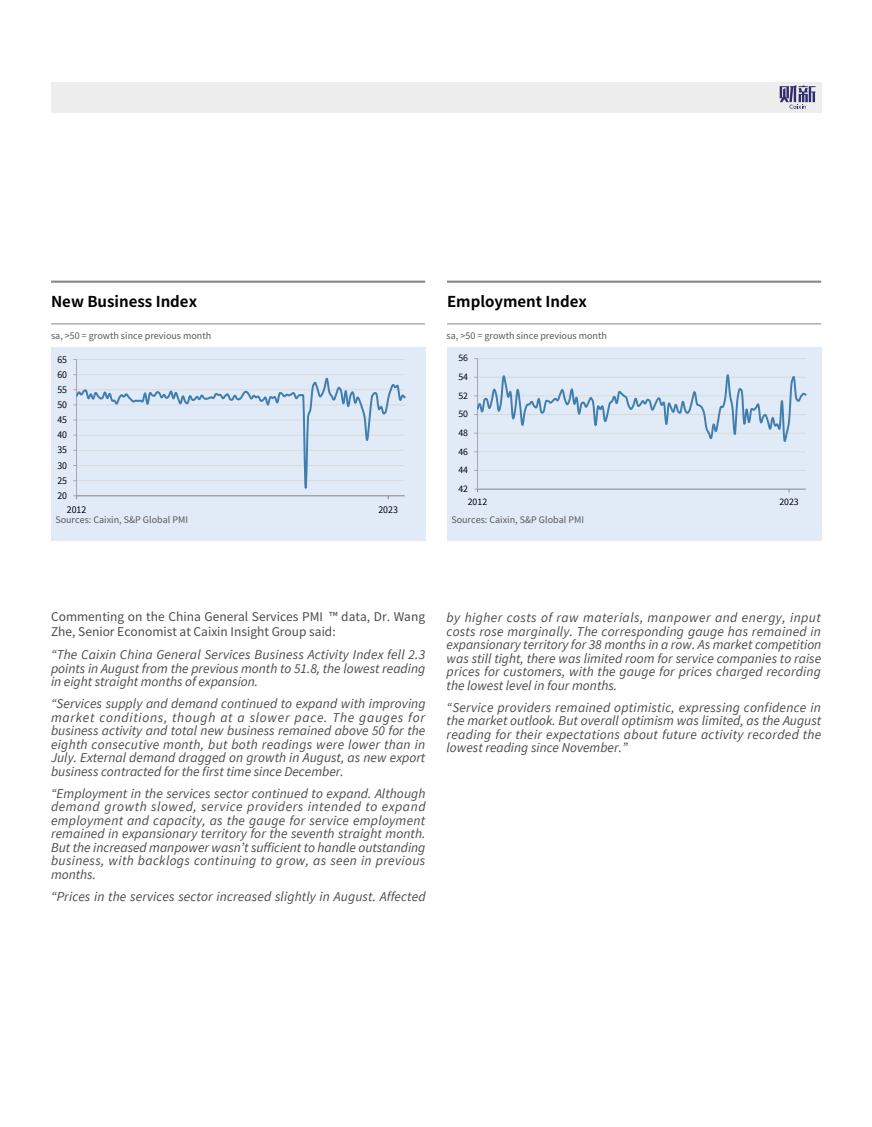
<style>
.page{position:relative;width:872px;height:1127px;background:#fff}
.page>*{position:absolute;margin:0;border:0;box-sizing:border-box;transform-origin:0 0}
.t1{font:700 15px "Source Han Sans CN";color:#000}
.t2{font:italic 13.5px/13.5px "Source Sans Pro";color:#4a4a49;text-align:justify}
.t3{font:12px/14.4px "Source Han Sans CN";color:#4a4a49}
.t4{font:10.35px "Source Sans Pro";letter-spacing:-.005em;color:#000;scale:.95 1}
.t5{font:9.9px "Source Sans Pro";letter-spacing:-.005em;color:#000}
.t6{font:9px "Source Han Sans CN";color:#575756}
</style>
<div class="page">
<div style="left:51px;top:347px;width:374px;height:194px;background:#e1ebf8"></div>
<hr style="left:51px;top:281px;width:374px;height:2px;background:#878787">
<hr style="left:51px;top:324px;width:374px;height:1px;background:#878787">
<div style="left:447px;top:347px;width:374px;height:194px;background:#e1ebf8"></div>
<hr style="left:447px;top:281px;width:374px;height:2px;background:#878787">
<hr style="left:447px;top:324px;width:374px;height:1px;background:#878787">
<div style="left:51px;top:82px;width:770px;height:30px;background:#ededed"></div>
<svg style="left:779px;top:85px;width:36px;height:24px"></svg>
<hr style="left:477px;top:470px;width:328px;height:1px;background:#d9d9d9">
<hr style="left:477px;top:358px;width:328px;height:1px;background:#d9d9d9">
<hr style="left:477px;top:358px;width:1px;height:131px;background:#a6a6a6">
<hr style="left:477px;top:489px;width:328px;height:1px;background:#868686">
<svg style="left:474px;top:374px;width:332px;height:78px"></svg>
<hr style="left:77px;top:359px;width:328px;height:1px;background:#d9d9d9">
<hr style="left:76px;top:359px;width:1px;height:137px;background:#a6a6a6">
<svg style="left:73px;top:374px;width:332px;height:125px"></svg>
<p class="t1" style="left:51px;top:293px;width:148px">New Business Index</p>
<p class="t1" style="left:447px;top:293px;width:141px">Employment Index</p>
<p class="t6" style="left:51px;top:331px;width:162px">sa, &gt;50 = growth since previous month</p>
<p class="t6" style="left:446px;top:330px;width:162px">sa, &gt;50 = growth since previous month</p>
<p class="t4" style="left:57px;top:352px;width:12px">65</p>
<p class="t4" style="left:57px;top:368px;width:12px">60</p>
<p class="t4" style="left:57px;top:383px;width:12px">55</p>
<p class="t4" style="left:57px;top:398px;width:12px">50</p>
<p class="t4" style="left:57px;top:413px;width:12px">45</p>
<p class="t4" style="left:57px;top:428px;width:12px">40</p>
<p class="t4" style="left:57px;top:443px;width:12px">35</p>
<p class="t4" style="left:57px;top:458px;width:12px">30</p>
<p class="t4" style="left:57px;top:474px;width:12px">25</p>
<p class="t4" style="left:57px;top:489px;width:12px">20</p>
<p class="t4" style="left:67px;top:503px;width:22px">2012</p>
<p class="t4" style="left:378px;top:503px;width:22px">2023</p>
<p class="t6" style="left:55px;top:515px;width:134px">Sources: Caixin, S&amp;P Global PMI</p>
<p class="t5" style="left:458px;top:352px;width:11px">56</p>
<p class="t5" style="left:458px;top:370px;width:11px">54</p>
<p class="t5" style="left:458px;top:389px;width:11px">52</p>
<p class="t5" style="left:458px;top:408px;width:11px">50</p>
<p class="t5" style="left:458px;top:426px;width:11px">48</p>
<p class="t5" style="left:458px;top:445px;width:11px">46</p>
<p class="t5" style="left:458px;top:464px;width:11px">44</p>
<p class="t5" style="left:458px;top:482px;width:11px">42</p>
<p class="t5" style="left:468px;top:496px;width:21px">2012</p>
<p class="t5" style="left:779px;top:496px;width:21px">2023</p>
<p class="t6" style="left:451px;top:515px;width:134px">Sources: Caixin, S&amp;P Global PMI</p>
<p class="t3" style="left:51px;top:610px;width:376px">Commenting on the China General Services PMI ™ data, Dr. Wang<br>Zhe, Senior Economist at Caixin Insight Group said:</p>
<p class="t2" style="left:51px;top:648px;width:376px">“The Caixin China General Services Business Activity Index fell 2.3 points in August from the previous month to 51.8, the lowest reading in eight straight months of expansion.</p>
<p class="t2" style="left:51px;top:697px;width:376px">“Services supply and demand continued to expand with improving market conditions, though at a slower pace. The gauges for business activity and total new business remained above 50 for the eighth consecutive month, but both readings were lower than in July. External demand dragged on growth in August, as new export business contracted for the first time since December.</p>
<p class="t2" style="left:51px;top:787px;width:376px">“Employment in the services sector continued to expand. Although demand growth slowed, service providers intended to expand employment and capacity, as the gauge for service employment remained in expansionary territory for the seventh straight month.<br>But the increased manpower wasn’t sufficient to handle outstanding business, with backlogs continuing to grow, as seen in previous months.</p>
<p class="t2" style="left:51px;top:890px;width:376px">“Prices in the services sector increased slightly in August. Affected</p>
<p class="t2" style="left:446px;top:611px;width:376px">by higher costs of raw materials, manpower and energy, input costs rose marginally. The corresponding gauge has remained in expansionary territory for 38 months in a row. As market competition was still tight, there was limited room for service companies to raise prices for customers, with the gauge for prices charged recording the lowest level in four months.</p>
<p class="t2" style="left:446px;top:700px;width:376px">“Service providers remained optimistic, expressing confidence in the market outlook. But overall optimism was limited, as the August reading for their expectations about future activity recorded the lowest reading since November.”</p>
</div>
